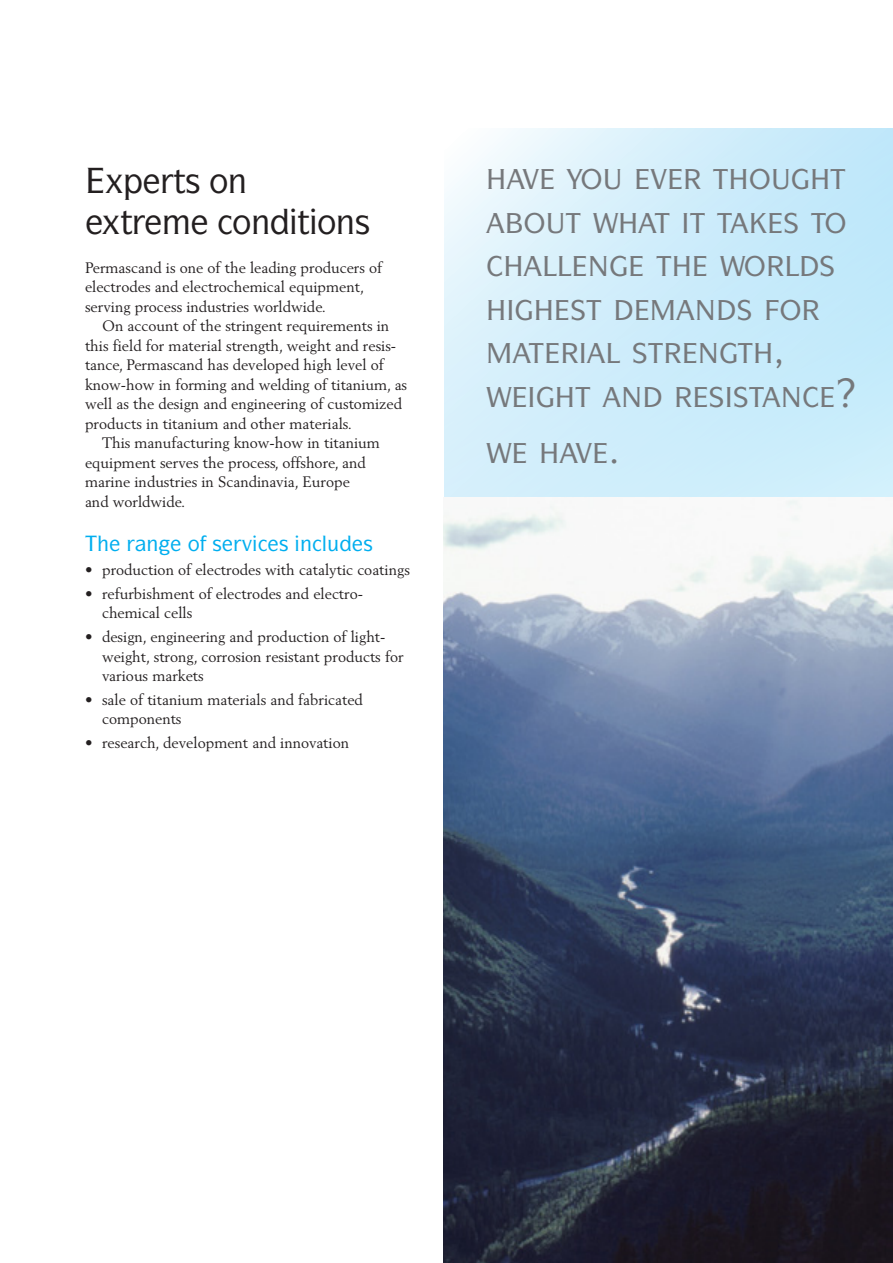
<style>
.page{position:relative;width:893px;height:1263px;background:#fff}
.page>*{position:absolute;margin:0;border:0;box-sizing:border-box;transform-origin:0 0}
.t1{font:500 34.5px "ITC Symbol Std";color:#231f20}
.t2{font:500 27.3px "ITC Symbol Std";color:#76787b}
.t3{font:500 21px "ITC Symbol Std";color:#00aeef}
.t4{font:15px/19.5px "Berling LT Std";color:#231f20}
</style>
<div class="page">
<svg style="left:444px;top:128px;width:449px;height:369px"></svg>
<img style="left:444px;top:499px;width:449px;height:764px">
<svg style="left:488px;top:169px;width:37px;height:20px"></svg>
<svg style="left:541px;top:169px;width:13px;height:20px"></svg>
<svg style="left:567px;top:169px;width:16px;height:20px"></svg>
<svg style="left:636px;top:169px;width:13px;height:20px"></svg>
<svg style="left:669px;top:169px;width:32px;height:20px"></svg>
<svg style="left:731px;top:169px;width:16px;height:20px"></svg>
<svg style="left:486px;top:213px;width:36px;height:19px"></svg>
<svg style="left:593px;top:213px;width:64px;height:19px"></svg>
<svg style="left:684px;top:213px;width:4px;height:19px"></svg>
<svg style="left:730px;top:213px;width:51px;height:19px"></svg>
<svg style="left:488px;top:256px;width:54px;height:20px"></svg>
<svg style="left:574px;top:256px;width:12px;height:20px"></svg>
<svg style="left:610px;top:256px;width:33px;height:20px"></svg>
<svg style="left:720px;top:256px;width:26px;height:20px"></svg>
<svg style="left:768px;top:256px;width:16px;height:20px"></svg>
<svg style="left:801px;top:256px;width:17px;height:20px"></svg>
<div style="left:616px;top:300px;width:79px;height:19px;background:#cdecfb"></div>
<svg style="left:718px;top:300px;width:17px;height:19px"></svg>
<svg style="left:766px;top:300px;width:13px;height:19px"></svg>
<svg style="left:804px;top:300px;width:15px;height:19px"></svg>
<svg style="left:488px;top:343px;width:43px;height:20px"></svg>
<svg style="left:546px;top:343px;width:60px;height:20px"></svg>
<svg style="left:777px;top:359px;width:4px;height:9px"></svg>
<svg style="left:676px;top:387px;width:31px;height:19px"></svg>
<svg style="left:727px;top:387px;width:4px;height:19px"></svg>
<svg style="left:762px;top:387px;width:19px;height:19px"></svg>
<div style="left:803px;top:377px;width:51px;height:30px;background:#c7ecfb"></div>
<svg style="left:486px;top:443px;width:40px;height:20px"></svg>
<svg style="left:792px;top:169px;width:53px;height:20px"></svg>
<svg style="left:657px;top:256px;width:49px;height:20px"></svg>
<div style="left:488px;top:299px;width:113px;height:21px;background:#d7effb"></div>
<div style="left:666px;top:343px;width:105px;height:20px;background:#c8ebfb"></div>
<div style="left:486px;top:386px;width:175px;height:21px;background:#d0edfb"></div>
<svg style="left:541px;top:443px;width:75px;height:20px"></svg>
<h1 class="t1" style="left:173px;top:159px;width:76px">▼▲ □■</h1>
<h1 class="t1" style="left:232px;top:199px;width:139px">□■ ▼ □■▲</h1>
<p class="t4" style="left:85px;top:257px;width:299px">Permascand is one of the leading producers of electrodes and electrochemical equipment, serving process industries worldwide.</p>
<p class="t4" style="left:102px;top:316px;width:289px">On account of the stringent requirements in</p>
<p class="t4" style="left:85px;top:335px;width:313px">this field for material strength, weight and resis-</p>
<p class="t4" style="left:85px;top:355px;width:300px">tance, Permascand has developed high level of</p>
<p class="t4" style="left:85px;top:374px;width:324px">know-how in forming and welding of titanium, as</p>
<p class="t4" style="left:85px;top:394px;width:318px">well as the design and engineering of customized</p>
<p class="t4" style="left:85px;top:413px;width:268px">products in titanium and other materials.</p>
<p class="t4" style="left:102px;top:433px;width:279px">This manufacturing know-how in titanium</p>
<p class="t4" style="left:85px;top:452px;width:282px">equipment serves the process, offshore, and</p>
<p class="t4" style="left:85px;top:472px;width:266px">marine industries in Scandinavia, Europe</p>
<p class="t4" style="left:85px;top:491px;width:102px">and worldwide.</p>
<h3 class="t3" style="left:146px;top:530px;width:107px">■ □ ▲ ❖</h3>
<h3 class="t3" style="left:279px;top:530px;width:96px">▲ ■●◆ ▲</h3>
<p class="t4" style="left:85px;top:560px;width:326px">• production of electrodes with catalytic coatings</p>
<p class="t4" style="left:102px;top:584px;width:263px;text-indent:-17px">• refurbishment of electrodes and electro&shy;chemical cells</p>
<p class="t4" style="left:102px;top:627px;width:303px;text-indent:-17px">• design, engineering and production of light&shy;weight, strong, corrosion resistant products for various markets</p>
<p class="t4" style="left:102px;top:690px;width:262px;text-indent:-17px">• sale of titanium materials and fabricated components</p>
<p class="t4" style="left:85px;top:733px;width:266px">• research, development and innovation</p>
<h2 class="t2" style="left:523px;top:162px;width:146px">❖ □◆❖</h2>
<h2 class="t2" style="left:713px;top:162px;width:79px">▼ □◆</h2>
<h2 class="t2" style="left:524px;top:205px;width:59px">□◆▼</h2>
<h2 class="t2" style="left:654px;top:205px;width:80px">▼ ▼▼</h2>
<h2 class="t2" style="left:783px;top:205px;width:65px">▲ ▼□</h2>
<h2 class="t2" style="left:542px;top:249px;width:68px">●● ■</h2>
<h2 class="t2" style="left:744px;top:249px;width:93px">□●▲</h2>
<h2 class="t2" style="left:695px;top:292px;width:108px">■▲ □</h2>
<h2 class="t2" style="left:529px;top:336px;width:136px">▼ ●▲▼</h2>
<h2 class="t2" style="left:708px;top:379px;width:95px">▲▲▼ ■</h2>
</div>
